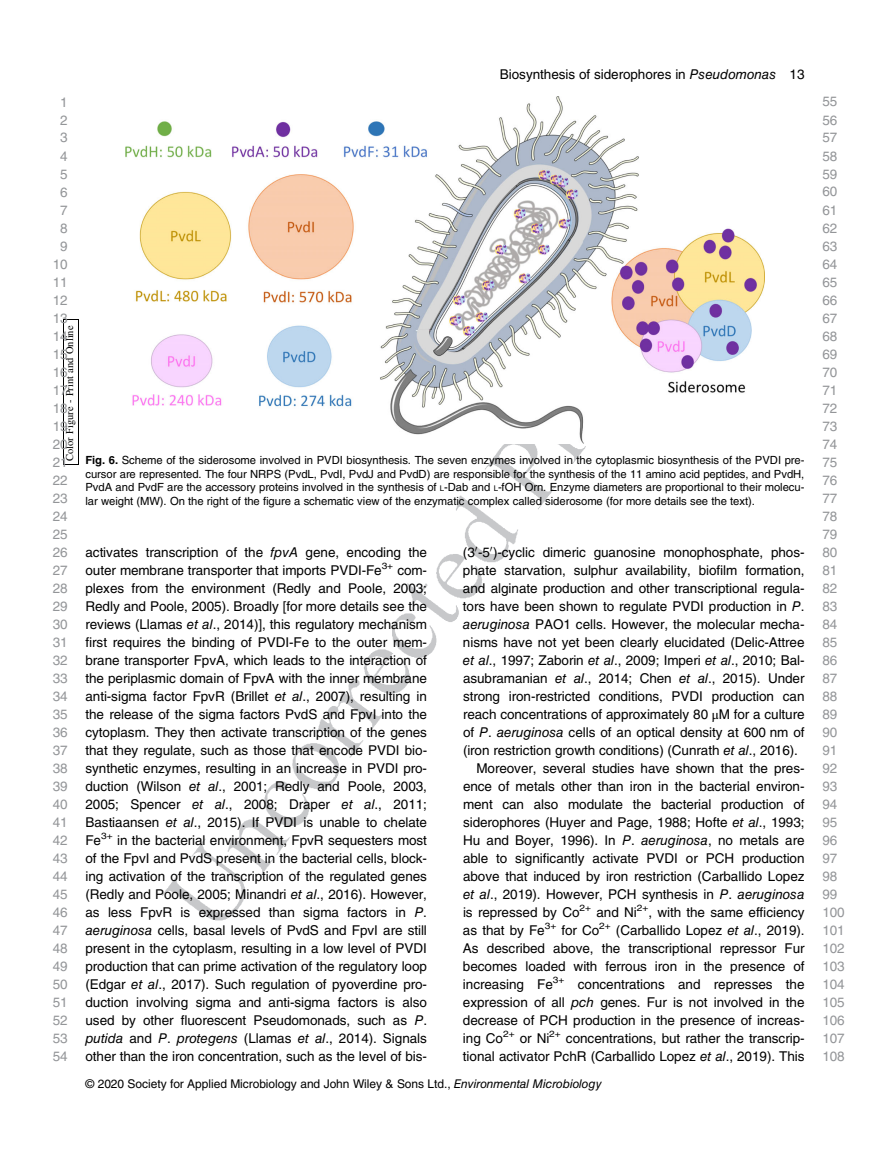
<style>
.page{position:relative;width:893px;height:1174px;background:#fff}
.page>*{position:absolute;margin:0;border:0;box-sizing:border-box;transform-origin:0 0}
.t1{font:13.5px/18px "Adv O Tda 51268 d";color:#000;text-align:justify}
.t2{font:13.5px/18px "Adv O Tda 51268 d";color:#939598;text-align:center}
.t3{font:12px "Adv O Tda 51268 d";color:#000}
.t4{font:11.25px/13.5px "Adv O Tda 51268 d";color:#000;text-align:justify}
.t5{font:10.5px "Adv O Tf 9433 e 2 d";color:#000}
.s1{font-family:"Adv OT907 ecf 5 c.I"}
.s2{font-family:"Adv OT5 bf 56204.B"}
.s3{font-size:7.8px}
.s4{font-family:"Adv O Tda 51268 d+fb"}
.s5{font-family:"Adv OT8608 a 8 d 1"}
</style>
<div class="page">
<img style="left:162px;top:266px;width:603px;height:655px">
<img style="left:126px;top:97px;width:638px;height:346px">
<svg style="left:63px;top:464px;width:15px;height:1px"></svg>
<svg style="left:64px;top:319px;width:14px;height:1px"></svg>
<hr style="left:63px;top:319px;width:1px;height:145px;background:#000">
<hr style="left:78px;top:319px;width:1px;height:145px;background:#000">
<p class="t1" style="left:500px;top:67px;width:306px">Biosynthesis of siderophores in <span class="s1">Pseudomonas</span> 13</p>
<p class="t2" style="left:53px;top:94px;width:16px">1<br>2<br>3<br>4<br>5<br>6<br>7<br>8<br>9<br>10<br>11<br>12<br>13<br>14<br>15<br>16<br>17<br>18<br>19<br>20<br>21<br>22<br>23<br>24<br>25<br>26<br>27<br>28<br>29<br>30<br>31<br>32<br>33<br>34<br>35<br>36<br>37<br>38<br>39<br>40<br>41<br>42<br>43<br>44<br>45<br>46<br>47<br>48<br>49<br>50<br>51<br>52<br>53<br>54</p>
<p class="t2" style="left:822px;top:94px;width:24px;text-align:left">55<br>56<br>57<br>58<br>59<br>60<br>61<br>62<br>63<br>64<br>65<br>66<br>67<br>68<br>69<br>70<br>71<br>72<br>73<br>74<br>75<br>76<br>77<br>78<br>79<br>80<br>81<br>82<br>83<br>84<br>85<br>86<br>87<br>88<br>89<br>90<br>91<br>92<br>93<br>94<br>95<br>96<br>97<br>98<br>99<br>100<br>101<br>102<br>103<br>104<br>105<br>106<br>107<br>108</p>
<p class="t5" style="left:66px;top:461px;width:137px;rotate:-90deg">Color Figure - Print and Online</p>
<p class="t4" style="left:85px;top:455px;width:720px"><span class="s2">Fig. 6.</span> Scheme of the siderosome involved in PVDI biosynthesis. The seven enzymes involved in the cytoplasmic biosynthesis of the PVDI pre&shy;cursor are represented. The four NRPS (PvdL, PvdI, PvdJ and PvdD) are responsible for the synthesis of the 11 amino acid peptides, and PvdH, PvdA and PvdF are the accessory proteins involved in the synthesis of <span class="s3">L</span>-Dab and <span class="s3">L</span>-fOH Orn. Enzyme diameters are proportional to their molecu&shy;lar weight (MW). On the right of the <span class="s4">fi</span>gure a schematic view of the enzymatic complex called siderosome (for more details see the text).</p>
<p class="t1" style="left:85px;top:544px;width:343px">activates transcription of the <span class="s1">fpvA</span> gene, encoding the outer membrane transporter that imports PVDI-Fe<sup>3+</sup> com&shy;plexes from the environment (Redly and Poole, 2003; Redly and Poole, 2005). Broadly [for more details see the reviews (Llamas <span class="s1">et al</span>., 2014)], this regulatory mechanism <span class="s4">fi</span>rst requires the binding of PVDI-Fe to the outer mem&shy;brane transporter FpvA, which leads to the interaction of the periplasmic domain of FpvA with the inner membrane anti-sigma factor FpvR (Brillet <span class="s1">et al</span>., 2007), resulting in the release of the sigma factors PvdS and FpvI into the cytoplasm. They then activate transcription of the genes that they regulate, such as those that encode PVDI bio&shy;synthetic enzymes, resulting in an increase in PVDI pro&shy;duction (Wilson <span class="s1">et al</span>., 2001; Redly and Poole, 2003, 2005; Spencer <span class="s1">et al</span>., 2008; Draper <span class="s1">et al</span>., 2011; Bastiaansen <span class="s1">et al</span>., 2015). If PVDI is unable to chelate Fe<sup>3+</sup> in the bacterial environment, FpvR sequesters most of the FpvI and PvdS present in the bacterial cells, block&shy;ing activation of the transcription of the regulated genes (Redly and Poole, 2005; Minandri <span class="s1">et al</span>., 2016). However, as less FpvR is expressed than sigma factors in <span class="s1">P</span>. <span class="s1">aeruginosa</span> cells, basal levels of PvdS and FpvI are still present in the cytoplasm, resulting in a low level of PVDI production that can prime activation of the regulatory loop (Edgar <span class="s1">et al</span>., 2017). Such regulation of pyoverdine pro&shy;duction involving sigma and anti-sigma factors is also used by other <span class="s4">fl</span>uorescent Pseudomonads, such as <span class="s1">P</span>. <span class="s1">putida</span> and <span class="s1">P</span>. <span class="s1">protegens</span> (Llamas <span class="s1">et al</span>., 2014). Signals other than the iron concentration, such as the level of bis-</p>
<p class="t1" style="left:463px;top:544px;width:343px">(3<sup>0</sup>-5<sup>0</sup>)-cyclic dimeric guanosine monophosphate, phos-</p>
<p class="t1" style="left:463px;top:562px;width:343px">phate starvation, sulphur availability, bio<span class="s4">fi</span>lm formation,</p>
<p class="t1" style="left:463px;top:580px;width:343px">and alginate production and other transcriptional regula-</p>
<p class="t1" style="left:463px;top:598px;width:343px">tors have been shown to regulate PVDI production in <span class="s1">P</span>.</p>
<p class="t1" style="left:463px;top:616px;width:343px"><span class="s1">aeruginosa</span> PAO1 cells. However, the molecular mecha-</p>
<p class="t1" style="left:463px;top:634px;width:343px">nisms have not yet been clearly elucidated (Delic-Attree</p>
<p class="t1" style="left:463px;top:652px;width:343px"><span class="s1">et al</span>., 1997; Zaborin <span class="s1">et al</span>., 2009; Imperi <span class="s1">et al</span>., 2010; Bal-</p>
<p class="t1" style="left:463px;top:670px;width:343px">asubramanian <span class="s1">et al</span>., 2014; Chen <span class="s1">et al</span>., 2015). Under</p>
<p class="t1" style="left:463px;top:688px;width:343px">strong iron-restricted conditions, PVDI production can</p>
<p class="t1" style="left:463px;top:706px;width:343px">reach concentrations of approximately 80 <span class="s5">μ</span>M for a culture</p>
<p class="t1" style="left:463px;top:724px;width:343px">of <span class="s1">P</span>. <span class="s1">aeruginosa</span> cells of an optical density at 600 nm of</p>
<p class="t1" style="left:463px;top:742px;width:336px">(iron restriction growth conditions) (Cunrath <span class="s1">et al</span>., 2016).</p>
<p class="t1" style="left:476px;top:760px;width:329px">Moreover, several studies have shown that the pres-</p>
<p class="t1" style="left:463px;top:778px;width:343px">ence of metals other than iron in the bacterial environ-</p>
<p class="t1" style="left:463px;top:796px;width:343px">ment can also modulate the bacterial production of</p>
<p class="t1" style="left:463px;top:814px;width:343px">siderophores (Huyer and Page, 1988; Hofte <span class="s1">et al</span>., 1993;</p>
<p class="t1" style="left:463px;top:832px;width:343px">Hu and Boyer, 1996). In <span class="s1">P</span>. <span class="s1">aeruginosa</span>, no metals are</p>
<p class="t1" style="left:463px;top:850px;width:343px">able to signi<span class="s4">fi</span>cantly activate PVDI or PCH production</p>
<p class="t1" style="left:463px;top:868px;width:343px">above that induced by iron restriction (Carballido Lopez</p>
<p class="t1" style="left:463px;top:886px;width:343px"><span class="s1">et al</span>., 2019). However, PCH synthesis in <span class="s1">P</span>. <span class="s1">aeruginosa</span></p>
<p class="t1" style="left:463px;top:904px;width:343px">is repressed by Co<sup>2+</sup> and Ni<sup>2+</sup>, with the same ef<span class="s4">fi</span>ciency</p>
<p class="t1" style="left:463px;top:922px;width:343px">as that by Fe<sup>3+</sup> for Co<sup>2+</sup> (Carballido Lopez <span class="s1">et al</span>., 2019).</p>
<p class="t1" style="left:463px;top:940px;width:343px">As described above, the transcriptional repressor Fur</p>
<p class="t1" style="left:463px;top:958px;width:343px">becomes loaded with ferrous iron in the presence of</p>
<p class="t1" style="left:463px;top:976px;width:343px">increasing Fe<sup>3+</sup> concentrations and represses the</p>
<p class="t1" style="left:463px;top:994px;width:343px">expression of all <span class="s1">pch</span> genes. Fur is not involved in the</p>
<p class="t1" style="left:463px;top:1012px;width:343px">decrease of PCH production in the presence of increas-</p>
<p class="t1" style="left:463px;top:1030px;width:343px">ing Co<sup>2+</sup> or Ni<sup>2+</sup> concentrations, but rather the transcrip-</p>
<p class="t1" style="left:463px;top:1048px;width:343px">tional activator PchR (Carballido Lopez <span class="s1">et al</span>., 2019). This</p>
<p class="t3" style="left:85px;top:1079px;width:518px">© 2020 Society for Applied Microbiology and John Wiley &amp; Sons Ltd., <span class="s1">Environmental Microbiology</span></p>
</div>
